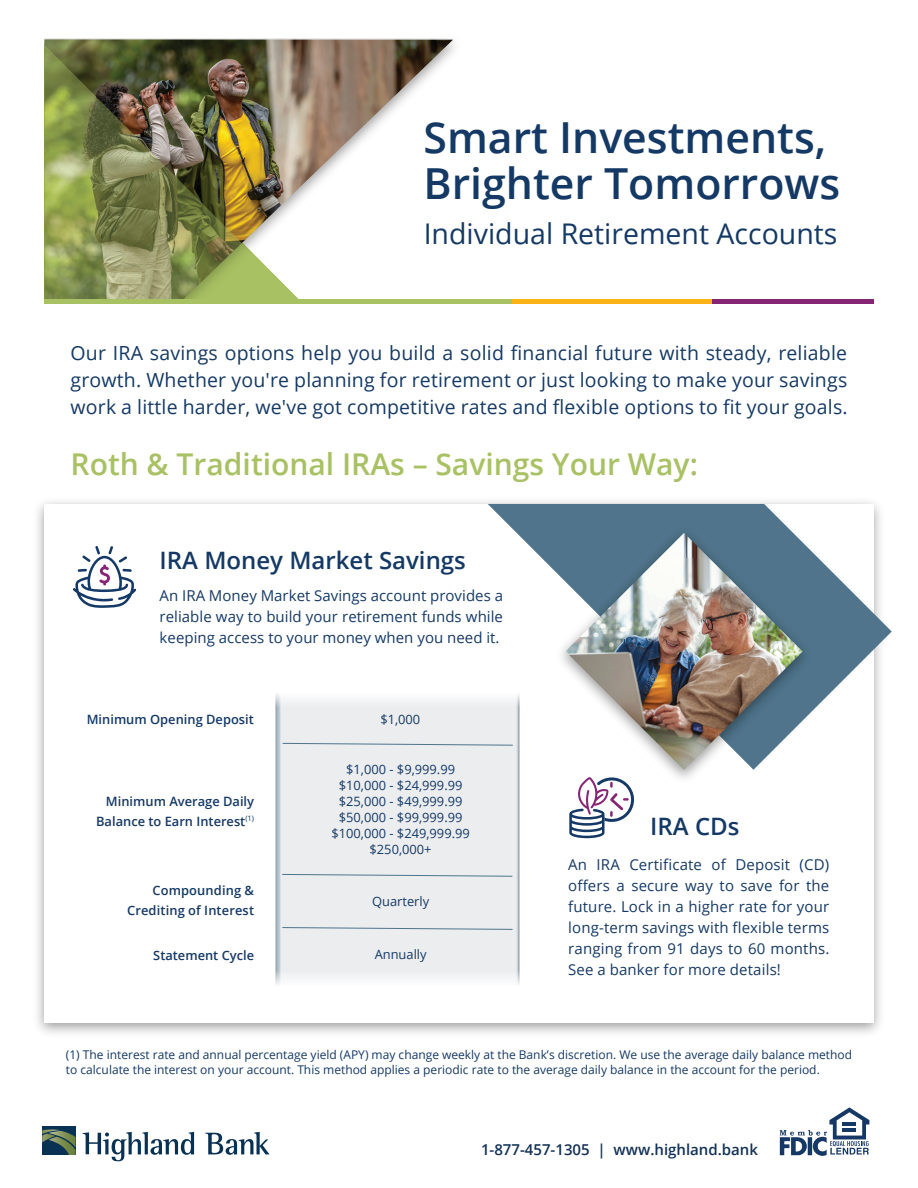
<style>
.page{position:relative;width:918px;height:1188px;background:#fff}
.page>*{position:absolute;margin:0;border:0;box-sizing:border-box;transform-origin:0 0}
.t1{font:600 42.75px/45.6px "Open Sans";color:#153965}
.t2{font:600 30px "Open Sans";color:#a8c163}
.t3{font:28.5px "Open Sans";color:#153965}
.t4{font:600 24px "Open Sans";color:#153965}
.t5{font:19.5px/27px "Open Sans";letter-spacing:.01em;color:#153965;text-align:justify}
.t6{font:15px/21px "Open Sans";letter-spacing:.005em;color:#153965;text-align:justify}
.t7{font:600 15px "Open Sans";color:#123156}
.t8{font:12.9px/16px "Open Sans";color:#153965;text-align:center}
.t9{font:600 12.9px/19.4px "Open Sans";color:#153965;text-align:right}
.t10{font:12px/15px "Open Sans";color:#153965}
</style>
<div class="page">
<img style="left:299px;top:39px;width:154px;height:162px">
<img style="left:44px;top:39px;width:255px;height:260px">
<hr style="left:44px;top:299px;width:468px;height:4px;background:#a8c163">
<hr style="left:512px;top:299px;width:201px;height:4px;background:#fab316">
<hr style="left:713px;top:299px;width:161px;height:4px;background:#862574">
<svg style="left:829px;top:1107px;width:40px;height:48px"></svg>
<img style="left:779px;top:1129px;width:48px;height:27px">
<svg style="left:205px;top:1132px;width:65px;height:23px"></svg>
<svg style="left:82px;top:1132px;width:112px;height:29px"></svg>
<div style="left:42px;top:1127px;width:34px;height:28px;background:#093153"></div>
<img style="left:42px;top:1129px;width:18px;height:5px">
<img style="left:49px;top:1131px;width:26px;height:6px">
<img style="left:42px;top:1134px;width:14px;height:8px">
<img style="left:49px;top:1137px;width:27px;height:18px">
<div style="left:276px;top:690px;width:243px;height:298px;background:#ebedef"></div>
<div style="left:271px;top:689px;width:253px;height:23px;background:#f4f5f6"></div>
<div style="left:271px;top:964px;width:253px;height:25px;background:linear-gradient(to right,#f1f3f4,#f3f4f5)"></div>
<svg style="left:282px;top:874px;width:231px;height:3px"></svg>
<svg style="left:282px;top:927px;width:231px;height:3px"></svg>
<svg style="left:282px;top:743px;width:206px;height:3px"></svg>
<svg style="left:488px;top:504px;width:404px;height:266px"></svg>
<img style="left:549px;top:521px;width:270px;height:258px">
<img style="left:566px;top:533px;width:237px;height:237px">
<svg style="left:73px;top:546px;width:63px;height:62px"></svg>
<svg style="left:569px;top:777px;width:65px;height:61px"></svg>
<h1 class="t1" style="left:423px;top:114px;width:418px">Smart Investments,<br>Brighter Tomorrows</h1>
<h3 class="t3" style="left:424px;top:215px;width:415px">Individual Retirement Accounts</h3>
<p class="t5" style="left:71px;top:339px;width:779px">Our IRA savings options help you build a solid financial future with steady, reliable growth. Whether you're planning for retirement or just looking to make your savings work a little harder, we've got competitive rates and flexible options to fit your goals.</p>
<h2 class="t2" style="left:71px;top:444px;width:629px">Roth &amp; Traditional IRAs – Savings Your Way:</h2>
<h3 class="t4" style="left:160px;top:543px;width:308px">IRA Money Market Savings</h3>
<p class="t6" style="left:160px;top:585px;width:345px">An IRA Money Market Savings account provides a reliable way to build your retirement funds while keeping access to your money when you need it.</p>
<p class="t9" style="left:87px;top:709px;width:169px">Minimum Opening Deposit</p>
<p class="t8" style="left:380px;top:711px;width:41px">$1,000</p>
<p class="t9" style="left:96px;top:792px;width:159px">Minimum Average Daily<br>Balance to Earn Interest<sup>(1)</sup></p>
<p class="t8" style="left:331px;top:761px;width:140px">$1,000 - $9,999.99 $10,000 - $24,999.99 $25,000 - $49,999.99 $50,000 - $99,999.99 $100,000 - $249,999.99 $250,000+</p>
<p class="t9" style="left:127px;top:881px;width:128px">Compounding &amp;<br>Crediting of Interest</p>
<p class="t9" style="left:153px;top:946px;width:102px">Statement Cycle</p>
<p class="t8" style="left:375px;top:946px;width:54px">Annually</p>
<p class="t8" style="left:372px;top:893px;width:59px">Quarterly</p>
<h3 class="t4" style="left:650px;top:810px;width:91px">IRA CDs</h3>
<p class="t6" style="left:568px;top:854px;width:263px">An IRA Certificate of Deposit (CD) offers a secure way to save for the future. Lock in a higher rate for your long-term savings with flexible terms ranging from 91 days to 60 months.<br>See a banker for more details!</p>
<p class="t10" style="left:66px;top:1047px;width:788px">(1) The interest rate and annual percentage yield (APY) may change weekly at the Bank’s discretion. We use the average daily balance method to calculate the interest on your account. This method applies a periodic rate to the average daily balance in the account for the period.</p>
<p class="t7" style="left:481px;top:1139px;width:279px">1-877-457-1305 | www.highland.bank</p>
</div>
